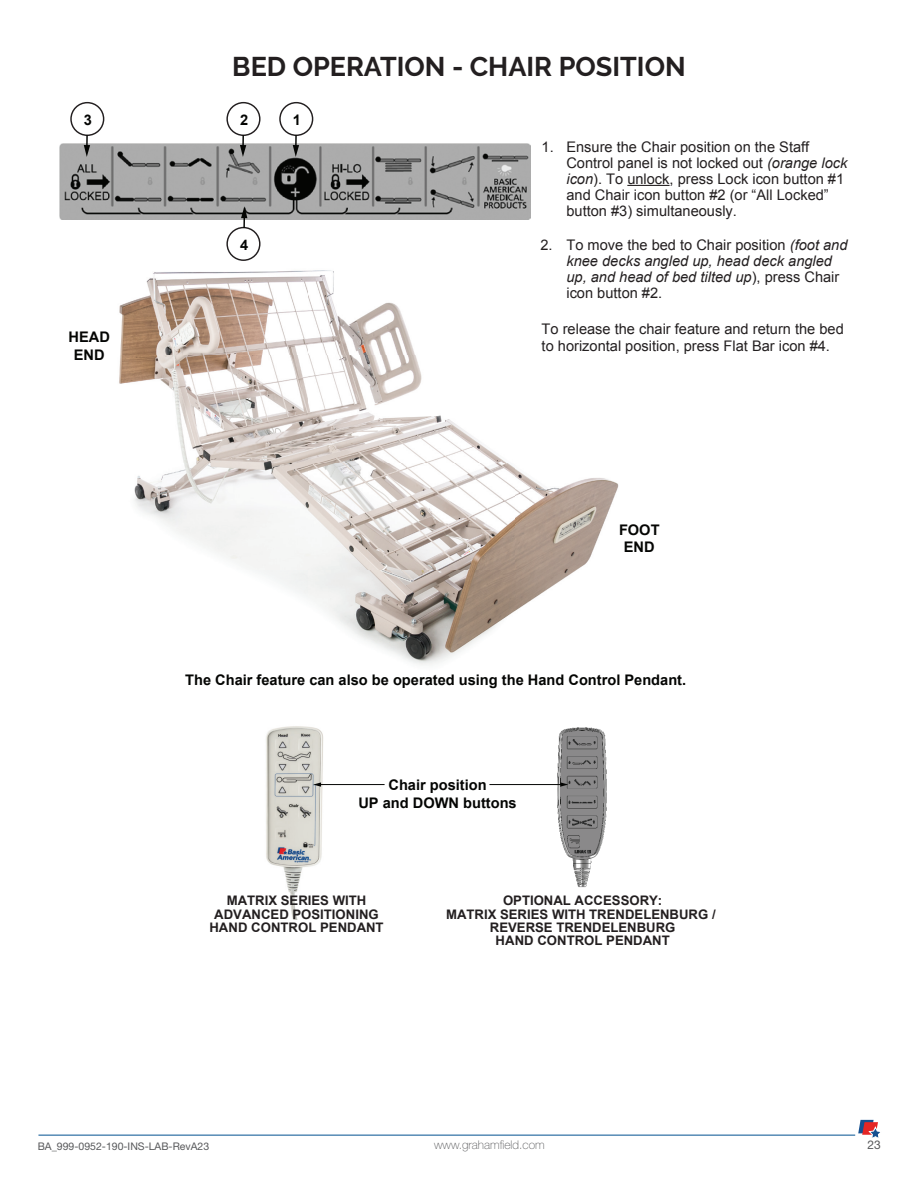
<style>
.page{position:relative;width:918px;height:1188px;background:#fff}
.page>*{position:absolute;margin:0;border:0;box-sizing:border-box;transform-origin:0 0}
.t1{font:700 27px "Raleway";color:#231f20}
.t2{font:14.55px/16px "Arial";color:#231f20}
.t3{font:italic 14.55px/16px "Arial";color:#231f20}
.t4{font:700 14.55px/17.5px "Arial";color:#040503;text-align:center}
.t5{font:700 13.2px/13.2px "Arial";color:#231f20;text-align:center}
.t6{font:100 12px "Helvetica Neue LT Std";color:#57585a}
.t7{font:12px "Helvetica Neue LT Std";color:#57585a}
.t8{font:10.5px "Helvetica Neue LT Std";color:#57585a}
.s1{font-style:italic}
.s2{font-style:normal}
</style>
<div class="page">
<img style="left:59px;top:143px;width:472px;height:77px">
<img style="left:540px;top:727px;width:67px;height:161px">
<img style="left:119px;top:249px;width:500px;height:416px">
<img style="left:266px;top:726px;width:60px;height:193px">
<hr style="left:627px;top:185px;width:43px;height:1px;background:#231f20">
<hr style="left:320px;top:784px;width:65px;height:1px;background:#040503">
<svg style="left:313px;top:782px;width:8px;height:5px"></svg>
<hr style="left:489px;top:784px;width:73px;height:1px;background:#040503">
<svg style="left:560px;top:782px;width:8px;height:5px"></svg>
<div style="left:70px;top:102px;width:34px;height:34px;border:1px solid #231f20;border-radius:50%"></div>
<svg style="left:84px;top:135px;width:6px;height:22px"></svg>
<div style="left:226px;top:102px;width:35px;height:34px;border:1px solid #231f20;border-radius:50%"></div>
<svg style="left:240px;top:135px;width:6px;height:22px"></svg>
<div style="left:226px;top:227px;width:35px;height:34px;border:1px solid #231f20;border-radius:50%"></div>
<svg style="left:241px;top:206px;width:6px;height:22px"></svg>
<div style="left:279px;top:102px;width:34px;height:34px;border:1px solid #231f20;border-radius:50%"></div>
<svg style="left:293px;top:135px;width:6px;height:22px"></svg>
<hr style="left:38px;top:1135px;width:817px;height:1px;background:#005090">
<svg style="left:858px;top:1120px;width:22px;height:18px"></svg>
<h1 class="t1" style="left:232px;top:51px;width:455px">BED OPERATION - CHAIR POSITION</h1>
<p class="t4" style="left:84px;top:111px;width:10px">3</p>
<p class="t4" style="left:240px;top:111px;width:10px">2</p>
<p class="t4" style="left:69px;top:328px;width:43px">HEAD<br>END</p>
<p class="t4" style="left:240px;top:236px;width:10px">4</p>
<p class="t4" style="left:293px;top:111px;width:10px">1</p>
<p class="t2" style="left:566px;top:139px;width:283px;text-indent:-25px">1. Ensure the Chair position on the Staff Control panel is not locked out <span class="s1">(orange lock icon</span>). To unlock, press Lock icon button #1 and Chair icon button #2 (or “All Locked” button #3) simultaneously.</p>
<p class="t3" style="left:566px;top:237px;width:283px;text-indent:-26px"><span class="s2">2. To move the bed to Chair position</span> (foot and knee decks angled up, head deck angled up, and head of bed tilted up<span class="s2">), press Chair icon button #2.</span></p>
<p class="t2" style="left:542px;top:320px;width:304px;line-height:17.5px">To release the chair feature and return the bed to horizontal position, press Flat Bar icon #4.</p>
<p class="t4" style="left:619px;top:521px;width:42px">FOOT<br>END</p>
<p class="t4" style="left:185px;top:672px;width:503px">The Chair feature can also be operated using the Hand Control Pendant.</p>
<p class="t4" style="left:358px;top:776px;width:160px">Chair position<br>UP and DOWN buttons</p>
<p class="t5" style="left:209px;top:894px;width:176px">MATRIX SERIES WITH<br>ADVANCED POSITIONING<br>HAND CONTROL PENDANT</p>
<p class="t5" style="left:446px;top:894px;width:271px">OPTIONAL ACCESSORY:<br>MATRIX SERIES WITH TRENDELENBURG /<br>REVERSE TRENDELENBURG<br>HAND CONTROL PENDANT</p>
<p class="t8" style="left:38px;top:1140px;width:173px">BA_999-0952-190-INS-LAB-RevA23</p>
<p class="t6" style="left:434px;top:1138px;width:112px">www.grahamfield.com</p>
<p class="t7" style="left:867px;top:1138px;width:15px">23</p>
</div>
